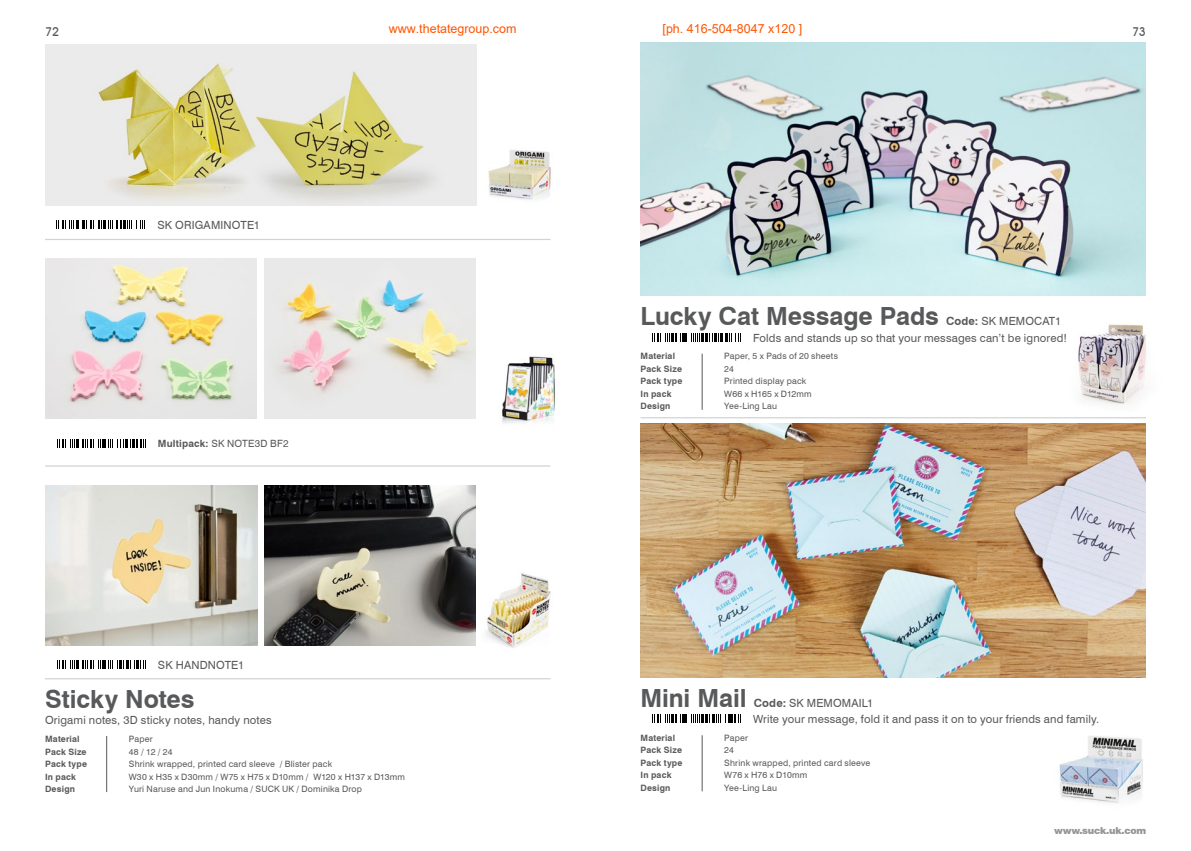
<style>
.page{position:relative;width:1191px;height:851px;background:#fff}
.page>*{position:absolute;margin:0;border:0;box-sizing:border-box;transform-origin:0 0}
.t1{font:700 25px "Swiss 721 BT";letter-spacing:-.005em;color:#58595b}
.t2{font:12.5px "Arial";color:#ff5400}
.t3{font:500 12.25px "Avant Garde IT Cby BT";color:#58595b}
.t4{font:11.25px/16.2px "Swiss 721 BT";letter-spacing:.01em;color:#58595b}
.t5{font:10px "Swiss 721 BT";letter-spacing:.02em;color:#58595b}
.t6{font:900 9.5px "Swiss 721 BT";letter-spacing:-.025em;color:#939598}
.t7{font:8.75px "Swiss 721 BT";letter-spacing:.02em;color:#58595b}
.t8{font:700 8.75px "Swiss 721 BT";letter-spacing:.02em;color:#58595b}
.s1{font-weight:700}
</style>
<div class="page">
<img style="left:46px;top:485px;width:211px;height:160px">
<img style="left:46px;top:45px;width:430px;height:160px">
<img style="left:486px;top:573px;width:65px;height:75px">
<img style="left:475px;top:143px;width:77px;height:63px">
<img style="left:502px;top:356px;width:53px;height:67px">
<img style="left:640px;top:42px;width:506px;height:253px">
<img style="left:640px;top:423px;width:506px;height:254px">
<img style="left:1059px;top:736px;width:84px;height:67px">
<img style="left:1000px;top:294px;width:147px;height:111px">
<img style="left:264px;top:258px;width:212px;height:160px">
<img style="left:264px;top:485px;width:212px;height:160px">
<img style="left:45px;top:258px;width:212px;height:160px">
<svg style="left:57px;top:660px;width:89px;height:8px"></svg>
<hr style="left:106px;top:735px;width:1px;height:57px;background:#58595b">
<svg style="left:57px;top:439px;width:89px;height:8px"></svg>
<svg style="left:652px;top:333px;width:89px;height:8px"></svg>
<hr style="left:702px;top:353px;width:1px;height:57px;background:#58595b">
<svg style="left:652px;top:714px;width:89px;height:9px"></svg>
<hr style="left:702px;top:735px;width:1px;height:56px;background:#58595b">
<svg style="left:56px;top:220px;width:89px;height:8px"></svg>
<hr style="left:45px;top:239px;width:505px;height:1px;background:#d1d3d4">
<hr style="left:640px;top:417px;width:506px;height:1px;background:#d1d3d4">
<hr style="left:45px;top:465px;width:505px;height:1px;background:#d1d3d4">
<hr style="left:45px;top:678px;width:505px;height:1px;background:#d1d3d4">
<h2 class="t2" style="left:389px;top:20px;width:129px">www.thetategroup.com</h2>
<h2 class="t2" style="left:662px;top:20px;width:141px">[ph. 416-504-8047 x120 ]</h2>
<h3 class="t3" style="left:45px;top:24px;width:15px">72</h3>
<h3 class="t3" style="left:1132px;top:24px;width:15px">73</h3>
<p class="t4" style="left:158px;top:216px;width:104px">SK ORIGAMINOTE1</p>
<p class="t5" style="left:158px;top:437px;width:132px"><span class="s1">Multipack:</span> SK NOTE3D BF2</p>
<p class="t4" style="left:158px;top:656px;width:88px">SK HANDNOTE1</p>
<h1 class="t1" style="left:45px;top:684px;width:151px">Sticky Notes</h1>
<p class="t4" style="left:45px;top:712px;width:228px">Origami notes, 3D sticky notes, handy notes</p>
<p class="t8" style="left:45px;top:733px;width:36px">Material</p>
<p class="t7" style="left:129px;top:733px;width:25px">Paper</p>
<p class="t8" style="left:45px;top:746px;width:43px">Pack Size</p>
<p class="t7" style="left:129px;top:746px;width:45px">48 / 12 / 24</p>
<p class="t8" style="left:45px;top:758px;width:43px">Pack type</p>
<p class="t7" style="left:129px;top:758px;width:205px">Shrink wrapped, printed card sleeve / Blister pack</p>
<p class="t8" style="left:45px;top:771px;width:33px">In pack</p>
<p class="t7" style="left:129px;top:771px;width:278px">W30 x H35 x D30mm / W75 x H75 x D10mm / W120 x H137 x D13mm</p>
<p class="t8" style="left:45px;top:783px;width:31px">Design</p>
<p class="t7" style="left:129px;top:783px;width:235px">Yuri Naruse and Jun Inokuma / SUCK UK / Dominika Drop</p>
<h1 class="t1" style="left:640px;top:301px;width:300px">Lucky Cat Message Pads</h1>
<p class="t4" style="left:753px;top:313px;width:315px;text-indent:193px"><span class="s1">Code:</span> SK MEMOCAT1<br>Folds and stands up so that your messages can’t be ignored!</p>
<p class="t8" style="left:640px;top:350px;width:36px">Material</p>
<p class="t7" style="left:724px;top:350px;width:115px">Paper, 5 x Pads of 20 sheets</p>
<p class="t8" style="left:640px;top:363px;width:43px">Pack Size</p>
<p class="t7" style="left:724px;top:363px;width:11px">24</p>
<p class="t8" style="left:640px;top:375px;width:43px">Pack type</p>
<p class="t7" style="left:724px;top:375px;width:84px">Printed display pack</p>
<p class="t8" style="left:640px;top:388px;width:33px">In pack</p>
<p class="t7" style="left:724px;top:388px;width:89px">W66 x H165 x D12mm</p>
<p class="t8" style="left:640px;top:400px;width:31px">Design</p>
<p class="t7" style="left:724px;top:400px;width:54px">Yee-Ling Lau</p>
<h1 class="t1" style="left:640px;top:682px;width:108px">Mini Mail</h1>
<p class="t4" style="left:753px;top:694px;width:348px"><span class="s1">Code:</span> SK MEMOMAIL1<br>Write your message, fold it and pass it on to your friends and family.</p>
<p class="t8" style="left:640px;top:732px;width:36px">Material</p>
<p class="t7" style="left:724px;top:732px;width:25px">Paper</p>
<p class="t8" style="left:640px;top:744px;width:43px">Pack Size</p>
<p class="t7" style="left:724px;top:744px;width:11px">24</p>
<p class="t8" style="left:640px;top:757px;width:43px">Pack type</p>
<p class="t7" style="left:724px;top:757px;width:147px">Shrink wrapped, printed card sleeve</p>
<p class="t8" style="left:640px;top:769px;width:33px">In pack</p>
<p class="t7" style="left:724px;top:769px;width:84px">W76 x H76 x D10mm</p>
<p class="t8" style="left:640px;top:782px;width:31px">Design</p>
<p class="t7" style="left:724px;top:782px;width:54px">Yee-Ling Lau</p>
<p class="t6" style="left:1054px;top:824px;width:93px">www.suck.uk.com</p>
</div>
